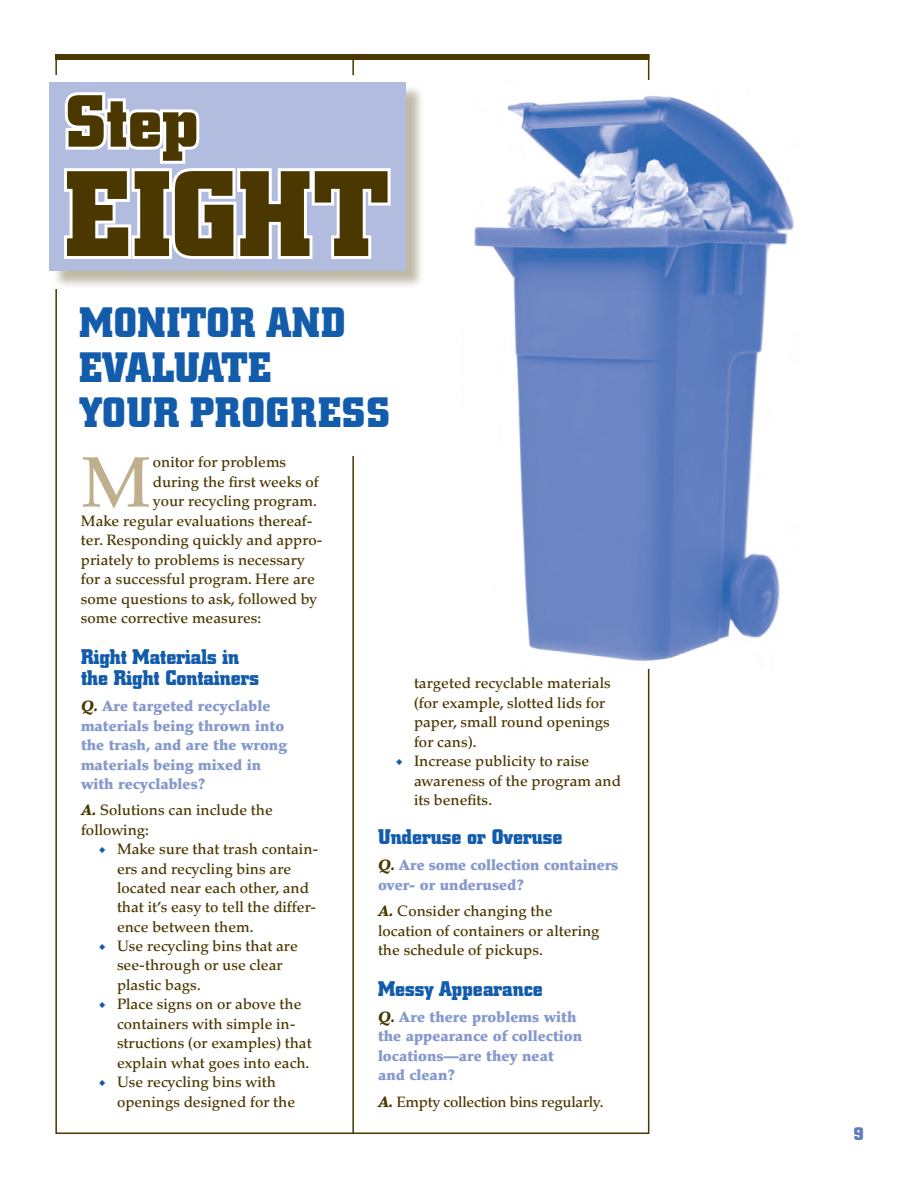
<style>
.page{position:relative;width:918px;height:1188px;background:#fff}
.page>*{position:absolute;margin:0;border:0;box-sizing:border-box;transform-origin:0 0}
.Step_Number_H1{font:700 120.15px "City";letter-spacing:.01em;color:#4a3800}
.Step_H1{font:700 72.9px "City";color:#4a3800}
.body_first_drop_cap{font:500 71.25px "Palatino";color:#beaf8e}
.t1{font:700 42px/45px "City";letter-spacing:.02em;color:#135cab}
.t2{font:700 21px/21px "City";color:#135cab}
.t3{font:700 18px "City";color:#5e7dbe}
.body{font:500 15px/19.5px "Palatino";color:#4a3800}
.question{font:900 15px/19.5px "Palatino";color:#8699cd}
.body_first_drop_cap-2{font:500 15px "Palatino";color:#4a3800}
.body-2{font:500 15px "Palatino";letter-spacing:-.02em;color:#4a3800}
.s1{font-style:italic;color:#4a3800}
.s2{font-weight:900;font-style:italic}
.s3{font-family:"Big Caslon";color:#135cab}
</style>
<div class="page">
<hr style="left:352px;top:54px;width:2px;height:1080px;background:#4a3800">
<div style="left:55px;top:54px;width:594px;height:6px;background:#4a3800"></div>
<div style="left:52px;top:84px;width:372px;height:205px;background:#4a3800;opacity:.35"></div>
<div style="left:49px;top:82px;width:357px;height:188px;background:#b2bcde"></div>
<svg style="left:64px;top:92px;width:327px;height:167px"></svg>
<img style="left:474px;top:96px;width:320px;height:565px">
<h1 class="Step_H1" style="left:65px;top:81px;width:135px">Step</h1>
<h1 class="Step_Number_H1" style="left:65px;top:147px;width:325px">EIGHT</h1>
<h1 class="t1" style="left:79px;top:301px;width:312px">MONITOR AND<br>EVALUATE<br>YOUR PROGRESS</h1>
<p class="body_first_drop_cap" style="left:81px;top:441px;width:71px">M</p>
<p class="body_first_drop_cap-2" style="left:153px;top:454px;width:135px">onitor for problems</p>
<p class="body_first_drop_cap-2" style="left:153px;top:473px;width:167px">during the first weeks of</p>
<p class="body_first_drop_cap-2" style="left:153px;top:493px;width:165px">your recycling program.</p>
<p class="body_first_drop_cap-2" style="left:81px;top:512px;width:233px">Make regular evaluations thereaf-</p>
<p class="body_first_drop_cap-2" style="left:81px;top:532px;width:243px">ter. Responding quickly and appro-</p>
<p class="body_first_drop_cap-2" style="left:81px;top:551px;width:225px">priately to problems is necessary</p>
<p class="body_first_drop_cap-2" style="left:81px;top:571px;width:235px">for a successful program. Here are</p>
<p class="body_first_drop_cap-2" style="left:81px;top:590px;width:238px">some questions to ask, followed by</p>
<p class="body_first_drop_cap-2" style="left:81px;top:610px;width:182px">some corrective measures:</p>
<h2 class="t2" style="left:81px;top:647px;width:180px">Right Materials in the Right Containers</h2>
<p class="question" style="left:81px;top:696px;width:208px"><span class="s1">Q.</span> Are targeted recyclable materials being thrown into the trash, and are the wrong materials being mixed in with recyclables?</p>
<p class="body" style="left:81px;top:801px;width:193px"><span class="s2">A.</span> Solutions can include the following:</p>
<p class="body" style="left:117px;top:840px;width:203px;text-indent:-19px"><span class="s3">◆</span> Make sure that trash contain&shy;ers and recycling bins are located near each other, and that it’s easy to tell the differ&shy;ence between them.</p>
<p class="body" style="left:117px;top:937px;width:182px;text-indent:-19px"><span class="s3">◆</span> Use recycling bins that are see-through or use clear plastic bags.</p>
<p class="body" style="left:117px;top:995px;width:196px;text-indent:-19px"><span class="s3">◆</span> Place signs on or above the containers with simple in&shy;structions (or examples) that explain what goes into each.</p>
<p class="body" style="left:117px;top:1073px;width:180px;text-indent:-19px"><span class="s3">◆</span> Use recycling bins with openings designed for the</p>
<p class="body" style="left:414px;top:674px;width:198px">targeted recyclable materials (for example, slotted lids for paper, small round openings for cans).</p>
<p class="body" style="left:414px;top:752px;width:208px;text-indent:-19px"><span class="s3">◆</span> Increase publicity to raise awareness of the program and its benefits.</p>
<h2 class="t2" style="left:378px;top:827px;width:186px">Underuse or Overuse</h2>
<p class="question" style="left:378px;top:856px;width:242px"><span class="s1">Q.</span> Are some collection containers over- or underused?</p>
<p class="body" style="left:378px;top:902px;width:223px"><span class="s2">A.</span> Consider changing the location of containers or altering the schedule of pickups.</p>
<h2 class="t2" style="left:378px;top:978px;width:166px">Messy Appearance</h2>
<p class="question" style="left:378px;top:1007px;width:206px"><span class="s1">Q.</span> Are there problems with the appearance of collection locations—are they neat and clean?</p>
<p class="body-2" style="left:378px;top:1093px;width:227px"><span class="s2">A.</span> Empty collection bins regularly.</p>
<p class="t3" style="left:854px;top:1124px;width:12px">9</p>
</div>
